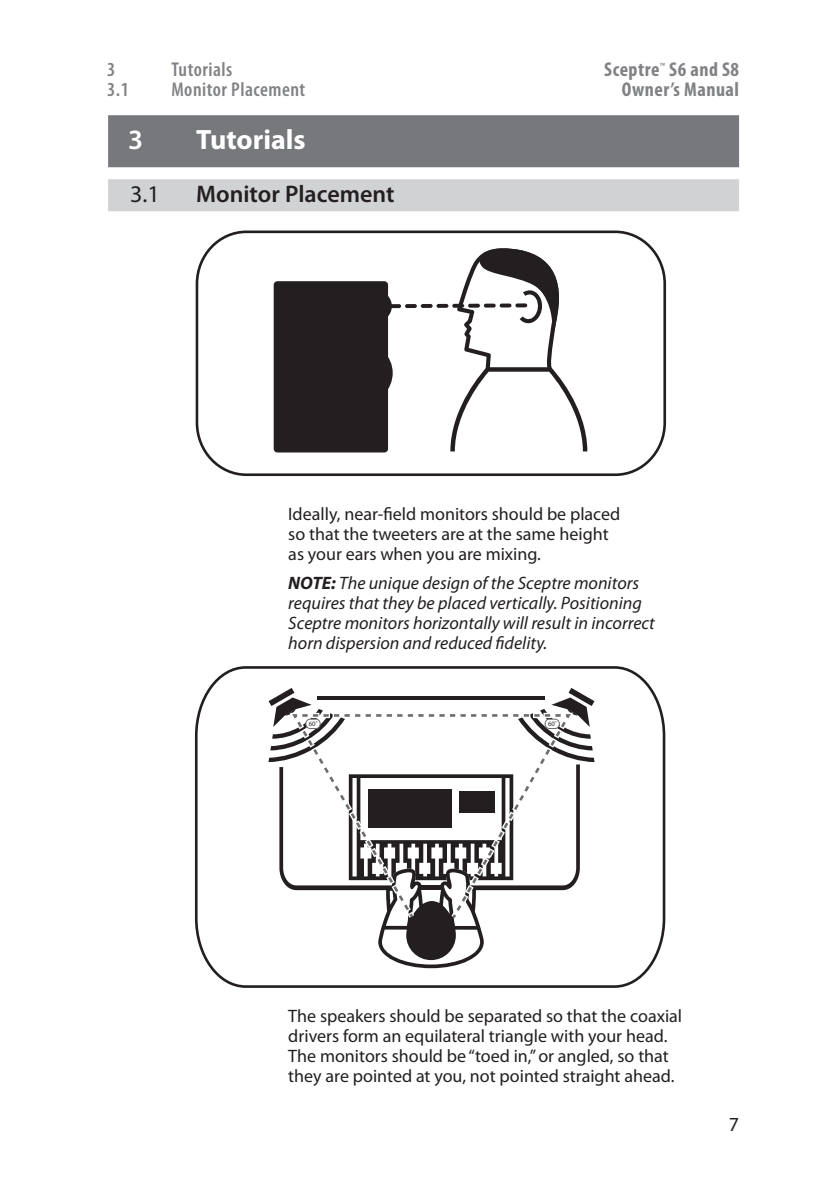
<style>
.page{position:relative;width:840px;height:1191px;background:#fff}
.page>*{position:absolute;margin:0;border:0;box-sizing:border-box;transform-origin:0 0}
.N_0_Chapter_Head{font:700 28px "Myriad Pro";color:#fff}
.N_0_Chapter_Head-2{font:600 28px "Myriad Pro";color:#fff}
._0_N_Section_Head{font:600 24px "Myriad Pro";color:#231f20}
._0_N_Section_Head-2{font:24px "Myriad Pro";color:#231f20}
.t1{font:600 condensed 20px "Myriad Pro";letter-spacing:.025em;color:#808285}
.t2{font:700 condensed 20px/20px "Myriad Pro";letter-spacing:.025em;color:#808285;text-align:right}
.t3{font:20px "Myriad Pro";color:#231f20}
.Body{font:18px/20px "Myriad Pro";color:#231f20}
.PowerTip_Note_Italic{font:italic 18px/20px "Myriad Pro";color:#231f20}
.t4{font:6.8px "Myriad Pro";color:#231f20}
.s1{font-weight:700}
</style>
<div class="page">
<div style="left:108px;top:115px;width:630px;height:52px;background:#76787b"></div>
<div style="left:108px;top:179px;width:630px;height:32px;background:#d1d2d4"></div>
<svg style="left:195px;top:230px;width:472px;height:247px"></svg>
<div style="left:274px;top:282px;width:113px;height:170px;background:#231f20;border-radius:3px"></div>
<div style="left:273px;top:281px;width:115px;height:171px;border:1px solid #231f20;border-radius:3px"></div>
<div style="left:361px;top:291px;width:30px;height:30px;background:#231f20;border-radius:50%"></div>
<div style="left:332px;top:343px;width:60px;height:60px;background:#231f20;border-radius:50%"></div>
<svg style="left:450px;top:246px;width:137px;height:205px"></svg>
<svg style="left:468px;top:304px;width:11px;height:4px"></svg>
<svg style="left:452px;top:304px;width:12px;height:4px"></svg>
<svg style="left:436px;top:304px;width:12px;height:4px"></svg>
<svg style="left:420px;top:304px;width:12px;height:4px"></svg>
<svg style="left:405px;top:304px;width:11px;height:4px"></svg>
<svg style="left:389px;top:304px;width:12px;height:4px"></svg>
<svg style="left:194px;top:666px;width:472px;height:322px"></svg>
<svg style="left:268px;top:688px;width:326px;height:280px"></svg>
<div style="left:306px;top:719px;width:14px;height:9px;background:#fff;border-radius:4px"></div>
<div style="left:305px;top:719px;width:15px;height:10px;border:1px solid #6c6d70;border-radius:4px"></div>
<div style="left:544px;top:719px;width:15px;height:9px;background:#fff;border-radius:4px"></div>
<div style="left:544px;top:719px;width:15px;height:10px;border:1px solid #6c6d70;border-radius:4px"></div>
<p class="t1" style="left:107px;top:58px;width:10px">3</p>
<p class="t1" style="left:171px;top:58px;width:62px">Tutorials</p>
<p class="t1" style="left:107px;top:78px;width:23px">3.1</p>
<p class="t1" style="left:171px;top:78px;width:135px">Monitor Placement</p>
<p class="N_0_Chapter_Head-2" style="left:128px;top:124px;width:17px">3</p>
<p class="N_0_Chapter_Head" style="left:196px;top:124px;width:111px">Tutorials</p>
<p class="_0_N_Section_Head-2" style="left:130px;top:181px;width:31px">3.1</p>
<p class="_0_N_Section_Head" style="left:196px;top:181px;width:200px">Monitor Placement</p>
<p class="t2" style="left:604px;top:59px;width:136px">Sceptre<sup>™</sup> S6 and S8<br>Owner’s Manual</p>
<p class="Body" style="left:288px;top:504px;width:333px">Ideally, near-field monitors should be placed so that the tweeters are at the same height as your ears when you are mixing.</p>
<p class="PowerTip_Note_Italic" style="left:288px;top:573px;width:368px"><span class="s1">NOTE:</span> The unique design of the Sceptre monitors requires that they be placed vertically. Positioning Sceptre monitors horizontally will result in incorrect horn dispersion and reduced fidelity.</p>
<p class="t4" style="left:309px;top:719px;width:10px">60˚</p>
<p class="t4" style="left:547px;top:719px;width:10px">60˚</p>
<p class="Body" style="left:288px;top:1006px;width:395px">The speakers should be separated so that the coaxial drivers form an equilateral triangle with your head.<br>The monitors should be “toed in,” or angled, so that they are pointed at you, not pointed straight ahead.</p>
<p class="t3" style="left:728px;top:1113px;width:12px">7</p>
</div>
